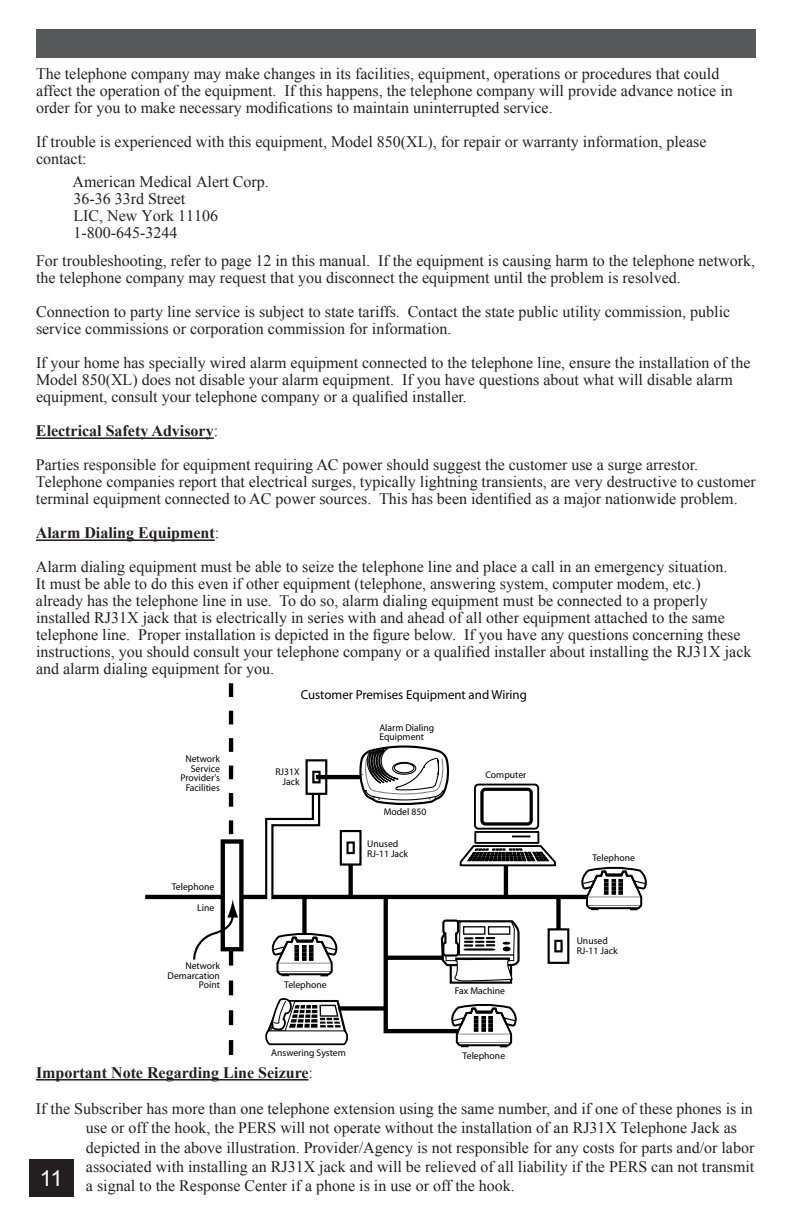
<style>
.page{position:relative;width:792px;height:1224px;background:#fff}
.page>*{position:absolute;margin:0;border:0;box-sizing:border-box;transform-origin:0 0}
.t1{font:22px "Arial";color:#fff}
.t2{font:16px/17px "Times New Roman";color:#231f20}
.t3{font:700 16px "Times New Roman";color:#231f20}
.t4{font:13px "Myriad";color:#000}
.t5{font:9.8px/9.8px "Myriad";color:#000;text-align:right}
.s1{font-weight:700}
.s2{font-weight:400}
</style>
<div class="page">
<div style="left:29px;top:1159px;width:44px;height:37px;background:#231f20"></div>
<div style="left:36px;top:30px;width:720px;height:28px;background:#57585a"></div>
<hr style="left:36px;top:437px;width:178px;height:2px;background:#231f20">
<hr style="left:36px;top:539px;width:179px;height:2px;background:#231f20">
<hr style="left:36px;top:1079px;width:273px;height:2px;background:#231f20">
<div style="left:221px;top:839px;width:23px;height:112px;background:#fff;border:4px solid #000"></div>
<svg style="left:229px;top:683px;width:4px;height:151px"></svg>
<hr style="left:145px;top:895px;width:77px;height:4px;background:#000">
<hr style="left:241px;top:895px;width:346px;height:4px;background:#000">
<div style="left:548px;top:928px;width:21px;height:36px;border:2px solid #000"></div>
<div style="left:554px;top:940px;width:9px;height:12px;border:2px solid #000"></div>
<div style="left:556px;top:897px;width:5px;height:32px;background:#000"></div>
<svg style="left:581px;top:867px;width:66px;height:43px"></svg>
<svg style="left:192px;top:899px;width:46px;height:156px"></svg>
<svg style="left:264px;top:745px;width:294px;height:303px"></svg>
<p class="t2" style="left:36px;top:65px;width:698px">The telephone company may make changes in its facilities, equipment, operations or procedures that could affect the operation of the equipment. If this happens, the telephone company will provide advance notice in order for you to make necessary modifications to maintain uninterrupted service.</p>
<p class="t2" style="left:36px;top:133px;width:672px">If trouble is experienced with this equipment, Model 850(XL), for repair or warranty information, please contact:</p>
<p class="t2" style="left:72px;top:173px;width:198px">American Medical Alert Corp.<br>36-36 33rd Street<br>LIC, New York 11106<br>1-800-645-3244</p>
<p class="t2" style="left:36px;top:252px;width:721px">For troubleshooting, refer to page 12 in this manual. If the equipment is causing harm to the telephone network, the telephone company may request that you disconnect the equipment until the problem is resolved.</p>
<p class="t2" style="left:36px;top:303px;width:696px">Connection to party line service is subject to state tariffs. Contact the state public utility commission, public service commissions or corporation commission for information.</p>
<p class="t2" style="left:36px;top:354px;width:716px">If your home has specially wired alarm equipment connected to the telephone line, ensure the installation of the<br>Model 850(XL) does not disable your alarm equipment. If you have questions about what will disable alarm equipment, consult your telephone company or a qualified installer.</p>
<p class="t2" style="left:36px;top:414px;width:664px;line-height:34px"><span class="s1">Electrical Safety Advisory</span>:<br>Parties responsible for equipment requiring AC power should suggest the customer use a surge arrestor.</p>
<p class="t2" style="left:36px;top:473px;width:721px">Telephone companies report that electrical surges, typically lightning transients, are very destructive to customer terminal equipment connected to AC power sources. This has been identified as a major nationwide problem.</p>
<p class="t2" style="left:36px;top:516px;width:693px;line-height:34px"><span class="s1">Alarm Dialing Equipment</span>:<br>Alarm dialing equipment must be able to seize the telephone line and place a call in an emergency situation.</p>
<p class="t2" style="left:36px;top:575px;width:717px">It must be able to do this even if other equipment (telephone, answering system, computer modem, etc.) already has the telephone line in use. To do so, alarm dialing equipment must be connected to a properly installed RJ31X jack that is electrically in series with and ahead of all other equipment attached to the same telephone line. Proper installation is depicted in the figure below. If you have any questions concerning these instructions, you should consult your telephone company or a qualified installer about installing the RJ31X jack and alarm dialing equipment for you.</p>
<p class="t5" style="left:181px;top:754px;width:41px">Network<br>Service<br>Provider's<br>Facilities</p>
<p class="t5" style="left:172px;top:877px;width:44px;line-height:20.6px">Telephone<br>Line</p>
<p class="t5" style="left:168px;top:961px;width:54px">Network<br>Demarcation<br>Point</p>
<p class="t4" style="left:301px;top:688px;width:228px">Customer Premises Equipment and Wiring</p>
<p class="t5" style="left:379px;top:723px;width:56px;text-align:left">Alarm Dialing<br>Equipment</p>
<p class="t5" style="left:485px;top:770px;width:42px">Computer</p>
<p class="t5" style="left:275px;top:767px;width:26px">RJ31X<br>Jack</p>
<p class="t5" style="left:384px;top:808px;width:44px">Model 850</p>
<p class="t5" style="left:367px;top:839px;width:42px;text-align:left">Unused<br>RJ-11 Jack</p>
<p class="t5" style="left:284px;top:980px;width:44px">Telephone</p>
<p class="t5" style="left:271px;top:1048px;width:76px">Answering System</p>
<p class="t5" style="left:455px;top:986px;width:52px">Fax Machine</p>
<p class="t5" style="left:463px;top:1051px;width:44px">Telephone</p>
<p class="t5" style="left:592px;top:853px;width:44px">Telephone</p>
<p class="t5" style="left:577px;top:936px;width:42px;text-align:left">Unused<br>RJ-11 Jack</p>
<p class="t3" style="left:36px;top:1062px;width:279px">Important Note Regarding Line Seizure<span class="s2">:</span></p>
<p class="t2" style="left:86px;top:1099px;width:670px;line-height:19.2px;text-indent:-50px">If the Subscriber has more than one telephone extension using the same number, and if one of these phones is in use or off the hook, the PERS will not operate without the installation of an RJ31X Telephone Jack as depicted in the above illustration. Provider/Agency is not responsible for any costs for parts and/or labor associated with installing an RJ31X jack and will be relieved of all liability if the PERS can not transmit a signal to the Response Center if a phone is in use or off the hook.</p>
<h1 class="t1" style="left:40px;top:1164px;width:24px">11</h1>
</div>
